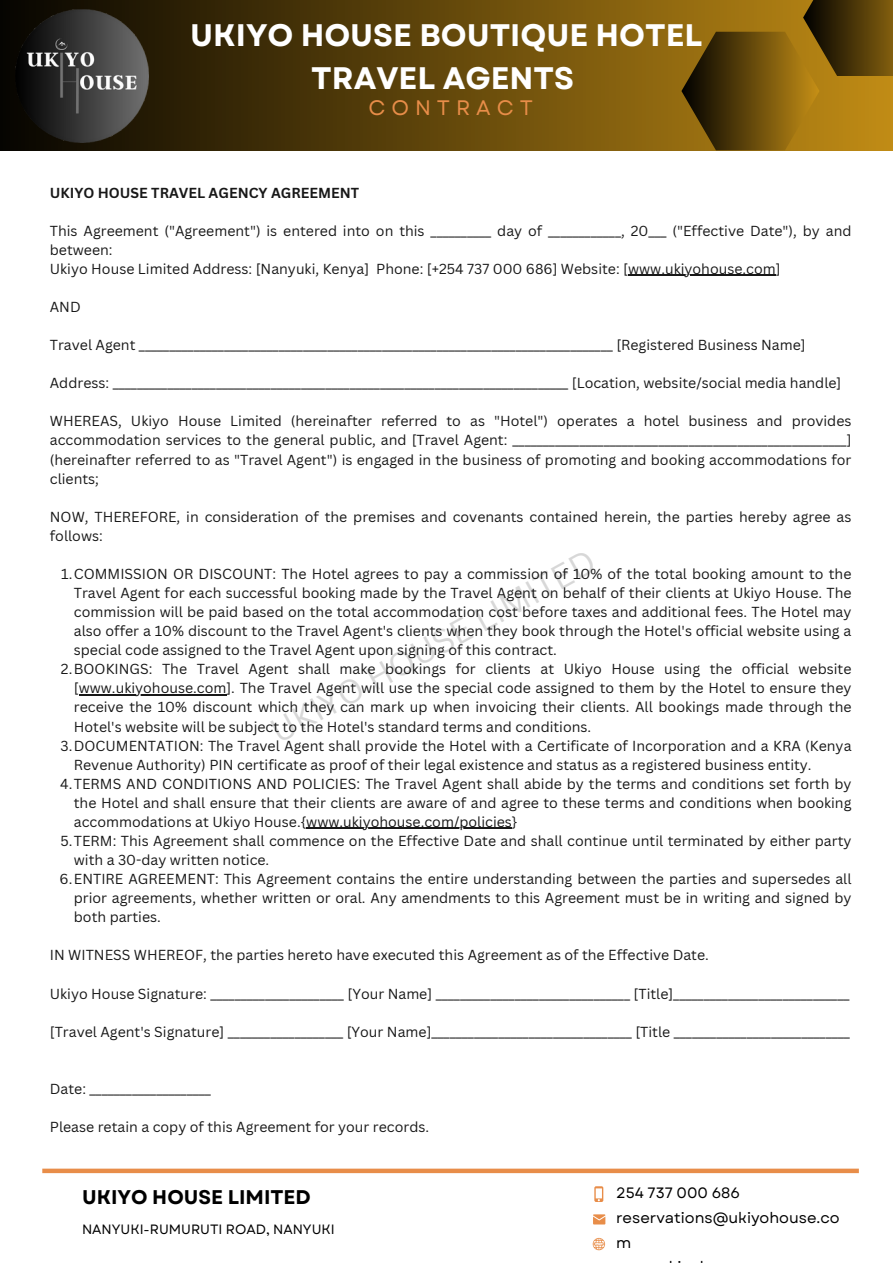
<style>
.page{position:relative;width:893px;height:1264px;background:#fff}
.page>*{position:absolute;margin:0;border:0;box-sizing:border-box;transform-origin:0 0}
.t1{font:33px "Canva Sans";color:#000}
.t2{font:700 31.05px "Garet";color:#fff}
.t3{font:21px "Garet";letter-spacing:.28em;color:#e88d49}
.t4{font:700 19.8px "Garet";color:#000}
.t5{font:15px/24.8px "Garet";color:#000}
.t6{font:14.1px/19px "Canva Sans";color:#181818;text-align:justify}
.t7{font:700 14.1px "Canva Sans";color:#181818}
.t8{font:13.5px "Garet";color:#000}
</style>
<div class="page">
<div style="left:0;top:0;width:892px;height:150px;background:linear-gradient(to right,#050401,#c08c15)"></div>
<svg style="left:803px;top:0;width:89px;height:76px;background:#513a08"></svg>
<svg style="left:681px;top:32px;width:138px;height:118px;background:#71520c"></svg>
<div style="left:42px;top:1168px;width:816px;height:5px;background:#e88d49"></div>
<svg style="left:594px;top:1186px;width:9px;height:15px"></svg>
<svg style="left:593px;top:1214px;width:12px;height:10px"></svg>
<svg style="left:592px;top:1237px;width:13px;height:13px"></svg>
<img style="left:15px;top:9px;width:134px;height:134px">
<hr style="left:79px;top:694px;width:147px;height:1px;background:#181818">
<hr style="left:306px;top:828px;width:206px;height:1px;background:#181818">
<hr style="left:628px;top:275px;width:147px;height:1px;background:#181818">
<p class="t2" style="left:190px;top:13px;width:513px">UKIYO HOUSE BOUTIQUE HOTEL</p>
<p class="t2" style="left:311px;top:55px;width:264px">TRAVEL AGENTS</p>
<p class="t3" style="left:368px;top:92px;width:166px">CONTRACT</p>
<p class="t7" style="left:50px;top:182px;width:311px">UKIYO HOUSE TRAVEL AGENCY AGREEMENT</p>
<p class="t6" style="left:50px;top:221px;width:803px">This Agreement ("Agreement") is entered into on this __________ day of ____________, 20___ ("Effective Date"), by and between:</p>
<p class="t6" style="left:50px;top:259px;width:732px">Ukiyo House Limited Address: [Nanyuki, Kenya] Phone: [+254 737 000 686] Website: [www.ukiyohouse.com]</p>
<p class="t6" style="left:50px;top:297px;width:32px">AND</p>
<p class="t6" style="left:50px;top:335px;width:757px">Travel Agent ______________________________________________________________________________ [Registered Business Name]</p>
<p class="t6" style="left:50px;top:373px;width:793px">Address: ___________________________________________________________________________ [Location, website/social media handle]</p>
<p class="t6" style="left:50px;top:411px;width:803px">WHEREAS, Ukiyo House Limited (hereinafter referred to as "Hotel") operates a hotel business and provides accommodation services to the general public, and [Travel Agent: _______________________________________________________] (hereinafter referred to as "Travel Agent") is engaged in the business of promoting and booking accommodations for clients;</p>
<p class="t6" style="left:50px;top:507px;width:803px">NOW, THEREFORE, in consideration of the premises and covenants contained herein, the parties hereby agree as follows:</p>
<h1 class="t1" style="left:262px;top:714px;width:366px;rotate:-29deg">UKIYO HOUSE LIMITED</h1>
<p class="t6" style="left:74px;top:564px;width:779px;text-indent:-13px">1.COMMISSION OR DISCOUNT: The Hotel agrees to pay a commission of 10% of the total booking amount to the Travel Agent for each successful booking made by the Travel Agent on behalf of their clients at Ukiyo House. The commission will be paid based on the total accommodation cost before taxes and additional fees. The Hotel may also offer a 10% discount to the Travel Agent's clients when they book through the Hotel's official website using a special code assigned to the Travel Agent upon signing of this contract.</p>
<p class="t6" style="left:74px;top:659px;width:779px;text-indent:-13px">2.BOOKINGS: The Travel Agent shall make bookings for clients at Ukiyo House using the official website [www.ukiyohouse.com]. The Travel Agent will use the special code assigned to them by the Hotel to ensure they receive the 10% discount which they can mark up when invoicing their clients. All bookings made through the Hotel's website will be subject to the Hotel's standard terms and conditions.</p>
<p class="t6" style="left:74px;top:735px;width:779px;text-indent:-13px">3.DOCUMENTATION: The Travel Agent shall provide the Hotel with a Certificate of Incorporation and a KRA (Kenya<br>Revenue Authority) PIN certificate as proof of their legal existence and status as a registered business entity.</p>
<p class="t6" style="left:74px;top:773px;width:779px;text-indent:-14px">4.TERMS AND CONDITIONS AND POLICIES: The Travel Agent shall abide by the terms and conditions set forth by the Hotel and shall ensure that their clients are aware of and agree to these terms and conditions when booking accommodations at Ukiyo House.{www.ukiyohouse.com/policies}</p>
<p class="t6" style="left:74px;top:831px;width:779px;text-indent:-13px">5.TERM: This Agreement shall commence on the Effective Date and shall continue until terminated by either party with a 30-day written notice.</p>
<p class="t6" style="left:74px;top:869px;width:779px;text-indent:-14px">6.ENTIRE AGREEMENT: This Agreement contains the entire understanding between the parties and supersedes all prior agreements, whether written or oral. Any amendments to this Agreement must be in writing and signed by both parties.</p>
<p class="t6" style="left:50px;top:945px;width:660px">IN WITNESS WHEREOF, the parties hereto have executed this Agreement as of the Effective Date.</p>
<p class="t6" style="left:50px;top:983px;width:801px">Ukiyo House Signature: ______________________ [Your Name] ________________________________ [Title]_____________________________</p>
<p class="t6" style="left:50px;top:1021px;width:801px">[Travel Agent's Signature] ___________________ [Your Name]_________________________________ [Title _____________________________</p>
<p class="t6" style="left:50px;top:1078px;width:163px">Date: ____________________</p>
<p class="t6" style="left:50px;top:1116px;width:381px">Please retain a copy of this Agreement for your records.</p>
<p class="t4" style="left:82px;top:1183px;width:230px">UKIYO HOUSE LIMITED</p>
<p class="t8" style="left:82px;top:1219px;width:254px">NANYUKI-RUMURUTI ROAD, NANYUKI</p>
<p class="t5" style="left:616px;top:1180px;width:125px">254 737 000 686</p>
<p class="t5" style="left:616px;top:1205px;width:225px">reservations@ukiyohouse.co m</p>
</div>
